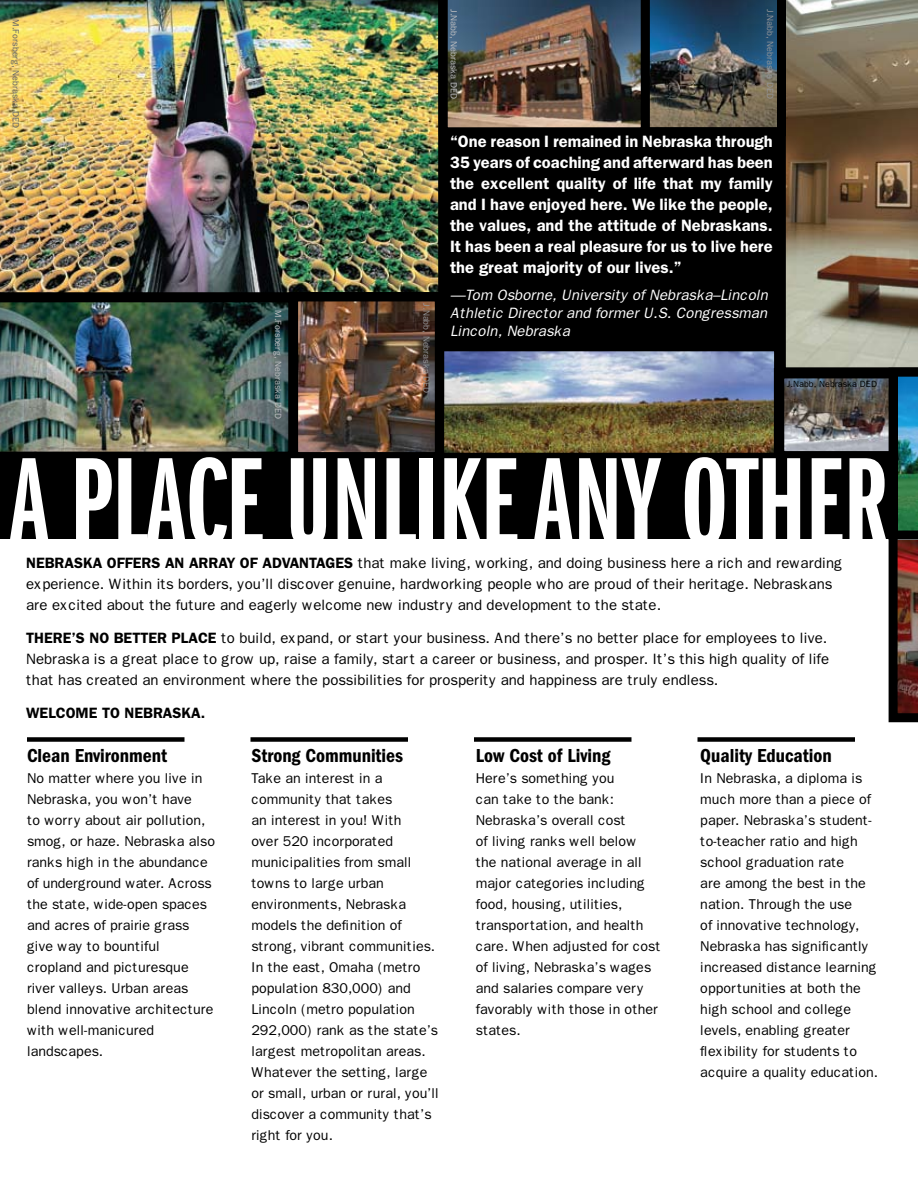
<style>
.page{position:relative;width:918px;height:1188px;background:#fff}
.page>*{position:absolute;margin:0;border:0;box-sizing:border-box;transform-origin:0 0}
.t1{font:130.5px "Franklin Gothic Demi X Cmpr";color:#fff}
.t2{font:600 condensed 19.5px "Franklin Gothic";color:#000}
.t3{font:600 16.5px/21px "Franklin Gothic";color:#fff;text-align:justify}
.t4{font:15px/21px "Franklin Gothic";color:#000}
.t5{font:italic 15px/18px "Franklin Gothic";color:#fff;text-align:justify}
.t6{font:600 15px "Franklin Gothic";color:#000}
.t7{font:14.25px/21px "Franklin Gothic";color:#000}
.t8{font:9px "Franklin Gothic";color:#bcbdc0}
.t9{font:9px "Franklin Gothic";color:#939598}
.t10{font:9px "Franklin Gothic";color:#636467}
.t11{font:9px "Franklin Gothic";color:#000}
.s1{font-weight:600}
</style>
<div class="page">
<div style="left:27px;top:737px;width:157px;height:5px;background:#000"></div>
<div style="left:250px;top:737px;width:158px;height:5px;background:#000"></div>
<div style="left:474px;top:737px;width:158px;height:5px;background:#000"></div>
<div style="left:698px;top:737px;width:157px;height:5px;background:#000"></div>
<div style="left:0;top:1px;width:918px;height:537px;background:#000"></div>
<img style="left:0;top:0;width:439px;height:293px">
<svg style="left:785px;top:0;width:133px;height:368px;background:#83735c"></svg>
<img style="left:439px;top:0;width:347px;height:136px">
<img style="left:445px;top:352px;width:328px;height:100px">
<div style="left:435px;top:342px;width:348px;height:120px;border:9px solid #000"></div>
<img style="left:0;top:302px;width:289px;height:150px">
<img style="left:299px;top:302px;width:135px;height:149px">
<img style="left:785px;top:379px;width:104px;height:71px">
<div style="left:774px;top:368px;width:126px;height:93px;border:10px solid #000"></div>
<img style="left:889px;top:368px;width:29px;height:354px">
<p class="t10" style="left:21px;top:19px;width:111px;rotate:90deg">M.Forsberg, Nebraska DED</p>
<p class="t8" style="left:283px;top:310px;width:111px;rotate:90deg">M.Forsberg, Nebraska DED</p>
<p class="t9" style="left:432px;top:303px;width:91px;rotate:90deg">J.Nabb, Nebraska DED</p>
<p class="t8" style="left:459px;top:9px;width:91px;rotate:90deg">J.Nabb, Nebraska DED</p>
<p class="t9" style="left:775px;top:9px;width:91px;rotate:90deg">J.Nabb, Nebraska DED</p>
<p class="t3" style="left:450px;top:131px;width:324px">“One reason I remained in Nebraska through 35 years of coaching and afterward has been the excellent quality of life that my family and I have enjoyed here. We like the people, the values, and the attitude of Nebraskans.<br>It has been a real pleasure for us to live here the great majority of our lives.”</p>
<p class="t5" style="left:450px;top:286px;width:319px">—Tom Osborne, University of Nebraska–Lincoln Athletic Director and former U.S. Congressman Lincoln, Nebraska</p>
<p class="t11" style="left:787px;top:379px;width:91px">J.Nabb, Nebraska DED</p>
<h1 class="t1" style="left:9px;top:432px;width:881px">A PLACE UNLIKE ANY OTHER</h1>
<p class="t4" style="left:26px;top:552px;width:818px;text-indent:299px"><span class="s1">ges</span> that make living, working, and doing business here a rich and rewarding experience. Within its borders, you’ll discover genuine, hardworking people who are proud of their heritage. Nebraskans are excited about the future and eagerly welcome new industry and development to the state.</p>
<p class="t6" style="left:26px;top:629px;width:98px">There’s no bette</p>
<p class="t6" style="left:157px;top:629px;width:34px">r place</p>
<p class="t6" style="left:26px;top:554px;width:274px">Nebraska offers an array of advanta</p>
<p class="t4" style="left:26px;top:627px;width:805px;text-align:justify;text-indent:195px">to build, expand, or start your business. And there’s no better place for employees to live.<br>Nebraska is a great place to grow up, raise a family, start a career or business, and prosper. It’s this high quality of life that has created an environment where the possibilities for prosperity and happiness are truly endless.</p>
<p class="t6" style="left:26px;top:704px;width:181px">WELCOME TO NEBRASKA.</p>
<h2 class="t2" style="left:27px;top:744px;width:141px">Clean Environment</h2>
<p class="t7" style="left:27px;top:767px;width:190px">No matter where you live in<br>Nebraska, you won’t have<br>to worry about air pollution, smog, or haze. Nebraska also ranks high in the abundance of underground water. Across the state, wide-open spaces and acres of prairie grass give way to bountiful cropland and picturesque river valleys. Urban areas blend innovative architecture with well-manicured landscapes.</p>
<h2 class="t2" style="left:251px;top:744px;width:153px">Strong Communities</h2>
<p class="t7" style="left:251px;top:767px;width:189px">Take an interest in a community that takes<br>an interest in you! With<br>over 520 incorporated municipalities from small towns to large urban environments, Nebraska models the definition of strong, vibrant communities.<br>In the east, Omaha (metro population 830,000) and<br>Lincoln (metro population<br>292,000) rank as the state’s largest metropolitan areas.<br>Whatever the setting, large or small, urban or rural, you’ll discover a community that’s right for you.</p>
<h2 class="t2" style="left:476px;top:744px;width:136px">Low Cost of Living</h2>
<p class="t7" style="left:476px;top:767px;width:186px">Here’s something you<br>can take to the bank:<br>Nebraska’s overall cost<br>of living ranks well below the national average in all major categories including food, housing, utilities, transportation, and health care. When adjusted for cost of living, Nebraska’s wages and salaries compare very favorably with those in other states.</p>
<h2 class="t2" style="left:700px;top:744px;width:133px">Quality Education</h2>
<p class="t7" style="left:700px;top:767px;width:179px">In Nebraska, a diploma is much more than a piece of paper. Nebraska’s student&shy;to-teacher ratio and high school graduation rate<br>are among the best in the nation. Through the use<br>of innovative technology,<br>Nebraska has significantly increased distance learning opportunities at both the high school and college levels, enabling greater flexibility for students to acquire a quality education.</p>
</div>
